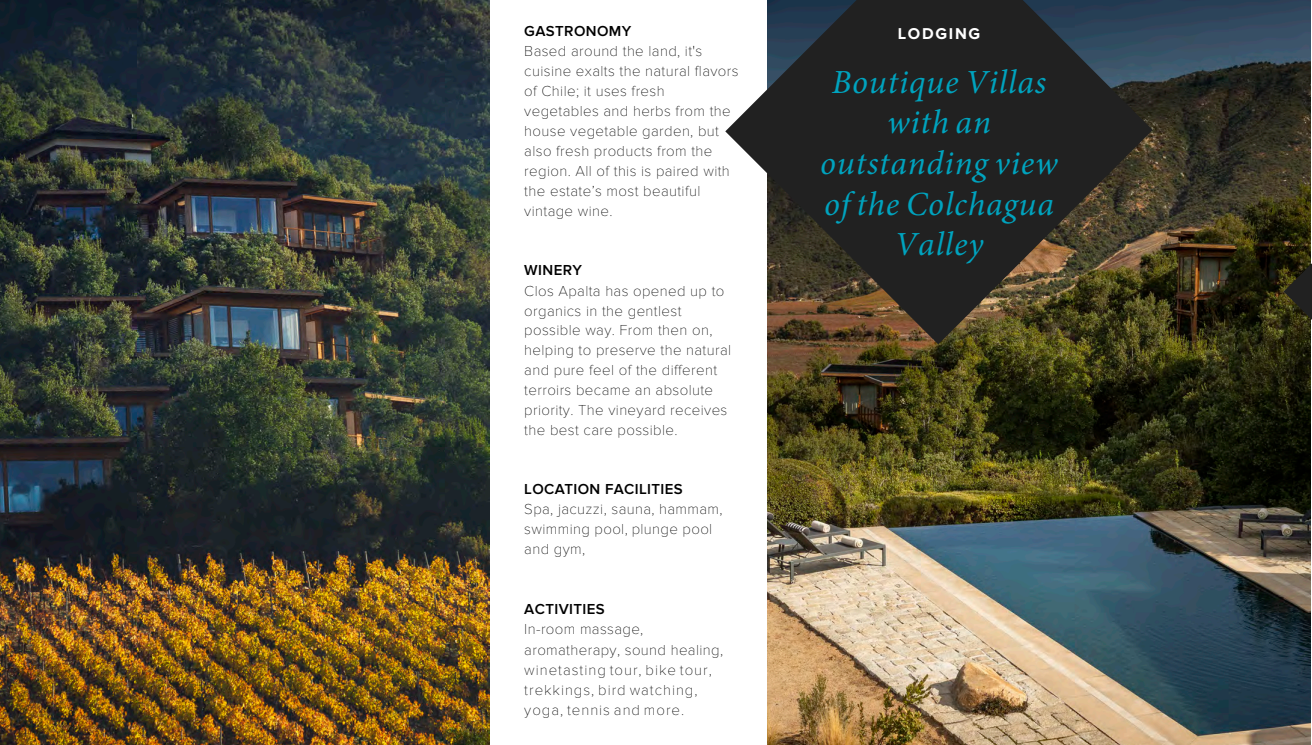
<style>
.page{position:relative;width:1312px;height:745px;background:#fff}
.page>*{position:absolute;margin:0;border:0;box-sizing:border-box;transform-origin:0 0}
.t1{font:italic 33.75px/40.5px "Minion Pro";letter-spacing:.025em;color:#00a3be;text-align:center}
.t2{font:700 16.25px "Proxima Nova";letter-spacing:.105em;color:#fff}
.t3{font:100 15px/19.9px "Proxima Nova T";letter-spacing:.025em;color:#000}
.t4{font:100 15px/20.1px "Proxima Nova T";letter-spacing:.065em;color:#000}
.t5{font:600 15px "Proxima Nova";letter-spacing:.025em;color:#000}
</style>
<div class="page">
<img style="left:767px;top:0;width:544px;height:744px">
<svg style="left:1283px;top:263px;width:28px;height:57px;background:#2b2917"></svg>
<img style="left:0;top:0;width:489px;height:744px">
<svg style="left:725px;top:0;width:427px;height:344px;background:#42403a"></svg>
<p class="t5" style="left:524px;top:22px;width:109px">GASTRONOMY</p>
<p class="t3" style="left:524px;top:42px;width:216px">Based around the land, it's cuisine exalts the natural flavors of Chile; it uses fresh vegetables and herbs from the house vegetable garden, but also fresh products from the region. All of this is paired with the estate’s most beautiful vintage wine.</p>
<p class="t5" style="left:524px;top:261px;width:59px">WINERY</p>
<p class="t3" style="left:524px;top:281px;width:208px">Clos Apalta has opened up to organics in the gentlest possible way. From then on, helping to preserve the natural and pure feel of the different terroirs became an absolute priority. The vineyard receives the best care possible.</p>
<p class="t5" style="left:524px;top:480px;width:160px">LOCATION FACILITIES</p>
<p class="t3" style="left:524px;top:499px;width:200px">Spa, jacuzzi, sauna, hammam, swimming pool, plunge pool and gym,</p>
<p class="t5" style="left:524px;top:600px;width:82px">ACTIVITIES</p>
<p class="t4" style="left:524px;top:619px;width:200px">In-room massage, aromatherapy, sound healing, winetasting tour, bike tour, trekkings, bird watching, yoga, tennis and more.</p>
<p class="t2" style="left:897px;top:24px;width:84px">LODGING</p>
<h1 class="t1" style="left:820px;top:62px;width:239px">Boutique Villas with an outstanding view of the Colchagua<br>Valley</h1>
</div>
